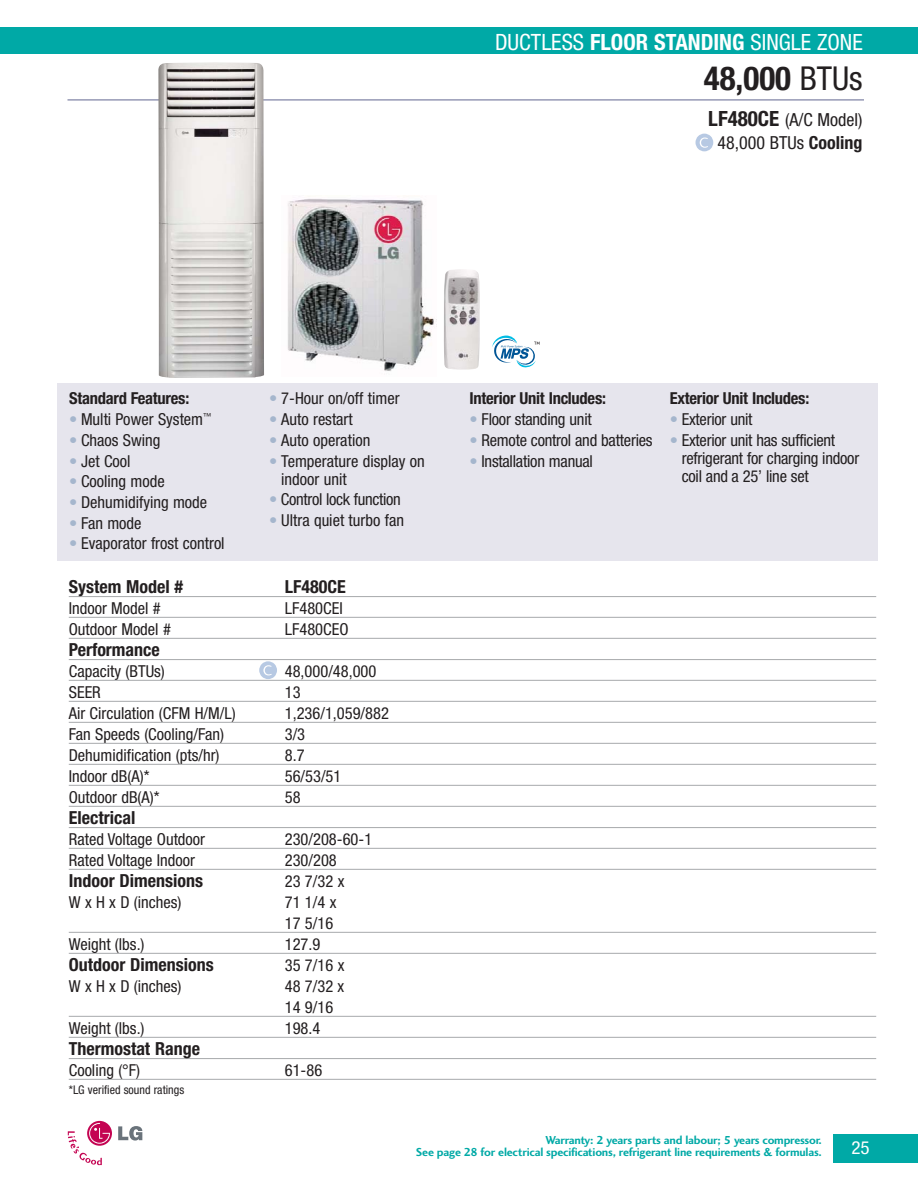
<style>
.page{position:relative;width:918px;height:1188px;background:#fff}
.page>*{position:absolute;margin:0;border:0;box-sizing:border-box;transform-origin:0 0}
.t1{font:700 condensed 33px "Helvetica Neue";color:#231f20}
.t2{font:700 condensed 22.35px "Helvetica Neue";color:#fff}
.t3{font:700 condensed 18px "Helvetica Neue";color:#231f20}
.t4{font:condensed 18px/23.4px "Helvetica Neue";color:#231f20;text-align:center}
.t5{font:condensed 18px "Helvetica Neue";color:#fff;scale:1.06 1}
.t6{font:condensed 16.5px/18px "Helvetica Neue";color:#231f20}
.t7{font:700 condensed 16.5px "Helvetica Neue";letter-spacing:-.015em;color:#231f20}
.t8{font:condensed 16.5px "Helvetica Neue";letter-spacing:-.02em;color:#231f20}
.t9{font:12px/12px "Charlotte Sans Bold Plain";letter-spacing:-.02em;color:#00a9a6;text-align:right}
.t10{font:condensed 12px "Helvetica Neue";color:#231f20}
.s1{font-weight:400;font-size:22.5px}
.s2{font-weight:400}
.s3{font-weight:700;font-size:21px}
.s4{font-weight:700}
.s5{color:#a5b6cd}
</style>
<div class="page">
<hr style="left:68px;top:99px;width:796px;height:2px;background:#8487a8">
<img style="left:287px;top:198px;width:150px;height:173px">
<img style="left:158px;top:62px;width:106px;height:316px">
<img style="left:444px;top:269px;width:36px;height:101px">
<div style="left:834px;top:1134px;width:84px;height:28px;background:#00a9a6"></div>
<div style="left:0;top:27px;width:918px;height:27px;background:#00a9a6"></div>
<svg style="left:118px;top:1126px;width:24px;height:15px"></svg>
<div style="left:87px;top:1121px;width:25px;height:25px;background:#c40452;border-radius:50%"></div>
<svg style="left:68px;top:1123px;width:42px;height:42px"></svg>
<svg style="left:492px;top:335px;width:47px;height:33px"></svg>
<hr style="left:69px;top:596px;width:807px;height:1px;background:#a7a9ac">
<hr style="left:69px;top:617px;width:807px;height:1px;background:#a7a9ac">
<hr style="left:69px;top:638px;width:807px;height:1px;background:#a7a9ac">
<hr style="left:69px;top:659px;width:807px;height:1px;background:#a7a9ac">
<hr style="left:69px;top:680px;width:807px;height:1px;background:#a7a9ac">
<hr style="left:69px;top:701px;width:807px;height:1px;background:#a7a9ac">
<hr style="left:69px;top:722px;width:807px;height:1px;background:#a7a9ac">
<hr style="left:69px;top:743px;width:807px;height:1px;background:#a7a9ac">
<hr style="left:69px;top:764px;width:807px;height:1px;background:#a7a9ac">
<hr style="left:69px;top:785px;width:807px;height:1px;background:#a7a9ac">
<hr style="left:69px;top:806px;width:807px;height:1px;background:#a7a9ac">
<hr style="left:69px;top:827px;width:807px;height:1px;background:#a7a9ac">
<hr style="left:69px;top:848px;width:807px;height:1px;background:#a7a9ac">
<hr style="left:69px;top:869px;width:807px;height:1px;background:#a7a9ac">
<hr style="left:69px;top:932px;width:807px;height:1px;background:#a7a9ac">
<hr style="left:69px;top:953px;width:807px;height:1px;background:#a7a9ac">
<hr style="left:69px;top:1016px;width:807px;height:1px;background:#a7a9ac">
<hr style="left:69px;top:1037px;width:807px;height:1px;background:#a7a9ac">
<hr style="left:69px;top:1058px;width:807px;height:1px;background:#a7a9ac">
<hr style="left:69px;top:1079px;width:807px;height:1px;background:#a7a9ac">
<div style="left:57px;top:383px;width:821px;height:178px;background:#e6e5ed"></div>
<svg style="left:259px;top:661px;width:18px;height:18px"></svg>
<svg style="left:696px;top:134px;width:17px;height:17px"></svg>
<h2 class="t2" style="left:495px;top:34px;width:369px"><span class="s1">DUCTLESS</span> FLOOR STANDING <span class="s2">SINGLE ZONE</span></h2>
<h1 class="t1" style="left:704px;top:66px;width:160px">48,000 <span class="s2">BTUs</span></h1>
<p class="t4" style="left:708px;top:109px;width:156px"><span class="s3">LF480CE</span> (A/C Model)<br>48,000 BTUs <span class="s4">Cooling</span></p>
<p class="t7" style="left:69px;top:393px;width:122px">Standard Features:</p>
<p class="t6" style="left:69px;top:412px;width:144px"><span class="s5">•</span> Multi Power System<sup>™</sup></p>
<p class="t6" style="left:69px;top:432px;width:93px"><span class="s5">•</span> Chaos Swing</p>
<p class="t6" style="left:69px;top:453px;width:63px"><span class="s5">•</span> Jet Cool</p>
<p class="t6" style="left:69px;top:474px;width:97px"><span class="s5">•</span> Cooling mode</p>
<p class="t6" style="left:69px;top:495px;width:140px"><span class="s5">•</span> Dehumidifying mode</p>
<p class="t6" style="left:69px;top:515px;width:74px"><span class="s5">•</span> Fan mode</p>
<p class="t6" style="left:69px;top:536px;width:157px"><span class="s5">•</span> Evaporator frost control</p>
<p class="t6" style="left:269px;top:391px;width:132px"><span class="s5">•</span> 7-Hour on/off timer</p>
<p class="t6" style="left:269px;top:412px;width:85px"><span class="s5">•</span> Auto restart</p>
<p class="t6" style="left:269px;top:432px;width:103px"><span class="s5">•</span> Auto operation</p>
<p class="t6" style="left:281px;top:453px;width:145px;text-indent:-12px"><span class="s5">•</span> Temperature display on indoor unit</p>
<p class="t8" style="left:269px;top:493px;width:133px"><span class="s5">•</span> Control lock function</p>
<p class="t6" style="left:269px;top:513px;width:136px"><span class="s5">•</span> Ultra quiet turbo fan</p>
<p class="t3" style="left:69px;top:580px;width:116px">System Model #</p>
<p class="t3" style="left:285px;top:580px;width:62px">LF480CE</p>
<p class="t6" style="left:69px;top:601px;width:94px">Indoor Model #</p>
<p class="t6" style="left:285px;top:601px;width:59px">LF480CEI</p>
<p class="t6" style="left:69px;top:622px;width:104px">Outdoor Model #</p>
<p class="t6" style="left:285px;top:622px;width:65px">LF480CEO</p>
<p class="t3" style="left:69px;top:643px;width:93px">Performance</p>
<p class="t6" style="left:69px;top:664px;width:98px">Capacity (BTUs)</p>
<p class="t6" style="left:285px;top:664px;width:93px">48,000/48,000</p>
<p class="t6" style="left:69px;top:685px;width:34px">SEER</p>
<p class="t6" style="left:285px;top:685px;width:17px">13</p>
<p class="t6" style="left:69px;top:706px;width:168px">Air Circulation (CFM H/M/L)</p>
<p class="t6" style="left:285px;top:706px;width:106px">1,236/1,059/882</p>
<p class="t6" style="left:69px;top:727px;width:157px">Fan Speeds (Cooling/Fan)</p>
<p class="t6" style="left:285px;top:727px;width:22px">3/3</p>
<p class="t6" style="left:69px;top:748px;width:152px">Dehumidification (pts/hr)</p>
<p class="t6" style="left:285px;top:748px;width:21px">8.7</p>
<p class="t6" style="left:69px;top:769px;width:82px">Indoor dB(A)*</p>
<p class="t6" style="left:285px;top:769px;width:58px">56/53/51</p>
<p class="t6" style="left:69px;top:790px;width:92px">Outdoor dB(A)*</p>
<p class="t6" style="left:285px;top:790px;width:17px">58</p>
<p class="t3" style="left:69px;top:811px;width:68px">Electrical</p>
<p class="t6" style="left:69px;top:832px;width:138px">Rated Voltage Outdoor</p>
<p class="t6" style="left:285px;top:832px;width:89px">230/208-60-1</p>
<p class="t6" style="left:69px;top:853px;width:128px">Rated Voltage Indoor</p>
<p class="t6" style="left:285px;top:853px;width:54px">230/208</p>
<p class="t3" style="left:69px;top:874px;width:136px">Indoor Dimensions</p>
<p class="t6" style="left:285px;top:874px;width:61px">23 7/32 x</p>
<p class="t6" style="left:69px;top:895px;width:114px">W x H x D (inches)</p>
<p class="t6" style="left:285px;top:893px;width:53px;line-height:21px">71 1/4 x<br>17 5/16</p>
<p class="t6" style="left:69px;top:937px;width:77px">Weight (lbs.)</p>
<p class="t6" style="left:285px;top:937px;width:37px">127.9</p>
<p class="t3" style="left:69px;top:958px;width:146px">Outdoor Dimensions</p>
<p class="t6" style="left:285px;top:958px;width:61px">35 7/16 x</p>
<p class="t6" style="left:69px;top:979px;width:114px">W x H x D (inches)</p>
<p class="t6" style="left:285px;top:977px;width:61px;line-height:21px">48 7/32 x<br>14 9/16</p>
<p class="t6" style="left:69px;top:1021px;width:77px">Weight (lbs.)</p>
<p class="t6" style="left:285px;top:1021px;width:37px">198.4</p>
<p class="t3" style="left:69px;top:1042px;width:133px">Thermostat Range</p>
<p class="t6" style="left:69px;top:1063px;width:73px">Cooling (°F)</p>
<p class="t6" style="left:285px;top:1063px;width:39px">61-86</p>
<p class="t10" style="left:69px;top:1085px;width:117px">*LG verified sound ratings</p>
<p class="t7" style="left:470px;top:393px;width:138px">Interior Unit Includes:</p>
<p class="t6" style="left:470px;top:412px;width:124px"><span class="s5">•</span> Floor standing unit</p>
<p class="t6" style="left:470px;top:432px;width:185px"><span class="s5">•</span> Remote control and batteries</p>
<p class="t6" style="left:470px;top:453px;width:125px"><span class="s5">•</span> Installation manual</p>
<p class="t7" style="left:670px;top:393px;width:141px">Exterior Unit Includes:</p>
<p class="t6" style="left:670px;top:412px;width:84px"><span class="s5">•</span> Exterior unit</p>
<p class="t6" style="left:682px;top:432px;width:179px;text-indent:-12px"><span class="s5">•</span> Exterior unit has sufficient refrigerant for charging indoor coil and a 25’ line set</p>
<p class="t9" style="left:416px;top:1135px;width:408px">Warranty: 2 years parts and labour; 5 years compressor.<br>See page 28 for electrical specifications, refrigerant line requirements &amp; formulas.</p>
<p class="t5" style="left:852px;top:1141px;width:18px">25</p>
</div>
